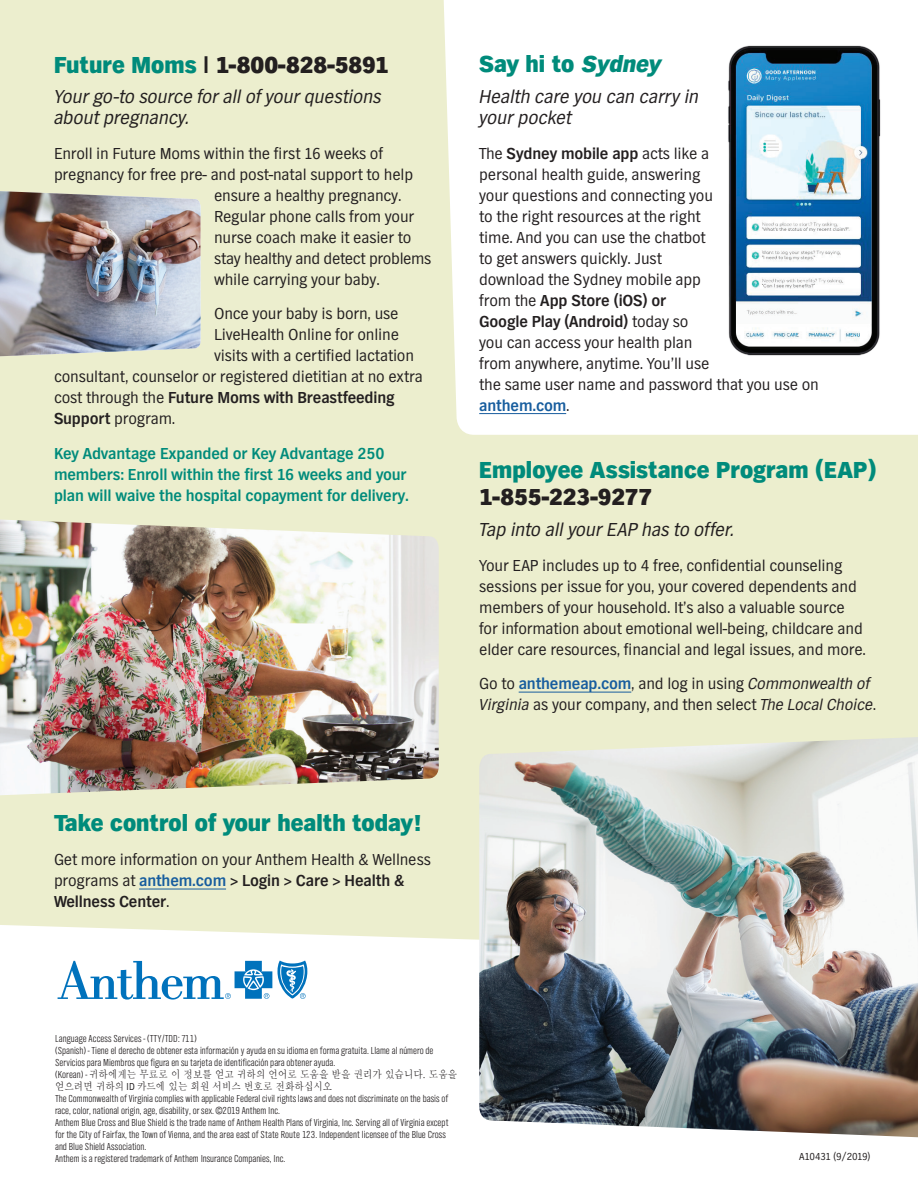
<style>
.page{position:relative;width:918px;height:1188px;background:#fff}
.page>*{position:absolute;margin:0;border:0;box-sizing:border-box;transform-origin:0 0}
.t1{font:800 24px "TV Nord EF";color:#008b7b}
.t2{font:800 24px "TV Nord EF";color:#231f20}
.t3{font:italic 19.5px/21px "TV Nord EF";letter-spacing:-.015em;color:#231f20}
.t4{font:16.5px/21px "TV Nord EF";letter-spacing:-.01em;color:#231f20}
.t5{font:700 16.5px/21px "TV Nord EF";letter-spacing:-.01em;color:#008b7b}
.t6{font:700 16.5px "TV Nord EF";letter-spacing:-.01em;color:#231f20}
.t7{font:300 10.5px/12px "TV Nord Cond EF";color:#231f20}
.t8{font:10.5px/12px "Batang";color:#231f20;scale:.9 1}
.t9{font:10.5px "TV Nord EF";letter-spacing:-.03em;color:#231f20}
.s1{font-style:italic}
.s2{font-weight:700}
.s3{font-weight:700;color:#175d9e}
.s4{color:#008b7b}
.s5{font-weight:400}
.s6{font-family:"TV Nord Cond EF";font-weight:300}
.s7{font-family:"TV Nord EF"}
</style>
<div class="page">
<div style="left:0;top:0;width:918px;height:925px;background:#eceece"></div>
<svg style="left:9px;top:925px;width:909px;height:213px"></svg>
<img style="left:0;top:520px;width:439px;height:275px">
<svg style="left:395px;top:0;width:523px;height:435px"></svg>
<hr style="left:519px;top:692px;width:112px;height:1px;background:#175d9e">
<hr style="left:479px;top:413px;width:87px;height:1px;background:#175d9e">
<hr style="left:139px;top:889px;width:87px;height:1px;background:#175d9e">
<img style="left:721px;top:42px;width:165px;height:320px">
<svg style="left:58px;top:961px;width:214px;height:39px"></svg>
<svg style="left:278px;top:961px;width:29px;height:38px"></svg>
<img style="left:479px;top:737px;width:439px;height:400px">
<div style="left:0;top:186px;width:201px;height:175px;background:#eceece"></div>
<img style="left:0;top:191px;width:201px;height:165px">
<h1 class="t1" style="left:479px;top:51px;width:182px">Say hi to <span class="s1">Sydney</span></h1>
<p class="t3" style="left:479px;top:86px;width:221px">Health care you can carry in your pocket</p>
<p class="t4" style="left:479px;top:142px;width:341px">The <span class="s2">Sydney mobile app</span> acts like a<br>personal health guide, answering<br>your questions and connecting you<br>to the right resources at the right<br>time. And you can use the chatbot<br>to get answers quickly. Just<br>download the Sydney mobile app<br>from the <span class="s2">App Store (iOS) or<br>Google Play (Android)</span> today so<br>you can access your health plan<br>from anywhere, anytime. You’ll use<br>the same user name and password that you use on <span class="s3">anthem.com</span>.</p>
<h1 class="t2" style="left:54px;top:51px;width:336px"><span class="s4">Future Moms</span> <span class="s2">l</span> 1-800-828-5891</h1>
<p class="t3" style="left:54px;top:86px;width:329px">Your go-to source for all of your questions about pregnancy.</p>
<p class="t4" style="left:54px;top:143px;width:331px">Enroll in Future Moms within the first 16 weeks of</p>
<p class="t4" style="left:54px;top:164px;width:361px">pregnancy for free pre- and post-natal support to help</p>
<p class="t4" style="left:214px;top:185px;width:189px">ensure a healthy pregnancy.</p>
<p class="t4" style="left:214px;top:206px;width:202px">Regular phone calls from your</p>
<p class="t4" style="left:214px;top:227px;width:199px">nurse coach make it easier to</p>
<p class="t4" style="left:214px;top:248px;width:219px">stay healthy and detect problems</p>
<p class="t4" style="left:214px;top:269px;width:167px">while carrying your baby.</p>
<p class="t4" style="left:214px;top:303px;width:186px">Once your baby is born, use</p>
<p class="t4" style="left:214px;top:324px;width:187px">LiveHealth Online for online</p>
<p class="t4" style="left:214px;top:345px;width:202px">visits with a certified lactation</p>
<p class="t4" style="left:54px;top:366px;width:370px">consultant, counselor or registered dietitian at no extra</p>
<p class="t6" style="left:54px;top:389px;width:342px"><span class="s5">cost through the</span> Future Moms with Breastfeeding</p>
<p class="t4" style="left:54px;top:408px;width:123px"><span class="s2">Support</span> program.</p>
<p class="t5" style="left:54px;top:443px;width:356px">Key Advantage Expanded or Key Advantage 250 members: Enroll within the first 16 weeks and your plan will waive the hospital copayment for delivery.</p>
<h1 class="t1" style="left:479px;top:457px;width:399px">Employee Assistance Program (EAP)</h1>
<h1 class="t2" style="left:479px;top:484px;width:174px">1-855-223-9277</h1>
<p class="t3" style="left:479px;top:519px;width:257px">Tap into all your EAP has to offer.</p>
<p class="t4" style="left:479px;top:554px;width:388px">Your EAP includes up to 4 free, confidential counseling sessions per issue for you, your covered dependents and members of your household. It’s also a valuable source for information about emotional well-being, childcare and elder care resources, financial and legal issues, and more.</p>
<p class="t4" style="left:479px;top:673px;width:399px">Go to <span class="s3">anthemeap.com</span>, and log in using <span class="s1">Commonwealth of<br>Virginia</span> as your company, and then select <span class="s1">The Local Choice</span>.</p>
<h1 class="t1" style="left:54px;top:809px;width:369px">Take control of your health today!</h1>
<p class="t4" style="left:54px;top:849px;width:379px">Get more information on your Anthem Health &amp; Wellness programs at <span class="s3">anthem.com</span> <span class="s2">&gt; Login &gt; Care &gt; Health &amp;<br>Wellness Center</span>.</p>
<p class="t7" style="left:55px;top:1032px;width:380px">Language Access Services - (TTY/TDD: 711)<br>(Spanish) - Tiene el derecho de obtener esta información y ayuda en su idioma en forma gratuita. Llame al número de<br>Servicios para Miembros que figura en su tarjeta de identificación para obtener ayuda.</p>
<p class="t8" style="left:55px;top:1068px;width:448px"><span class="s6">(Korean) -</span> 귀하에게는 무료로 이 정보를 얻고 귀하의 언어로 도움을 받을 권리가 있습니다. 도움을 얻으려면 귀하의 <span class="s7">ID</span> 카드에 있는 회원 서비스 번호로 전화하십시오</p>
<p class="t7" style="left:55px;top:1092px;width:395px">The Commonwealth of Virginia complies with applicable Federal civil rights laws and does not discriminate on the basis of race, color, national origin, age, disability, or sex. ©2019 Anthem Inc.<br>Anthem Blue Cross and Blue Shield is the trade name of Anthem Health Plans of Virginia, Inc. Serving all of Virginia except for the City of Fairfax, the Town of Vienna, and the area east of State Route 123. Independent licensee of the Blue Cross and Blue Shield Association.<br>Anthem is a registered trademark of Anthem Insurance Companies, Inc.</p>
<p class="t9" style="left:799px;top:1150px;width:73px">A10431 (9/2019)</p>
</div>
